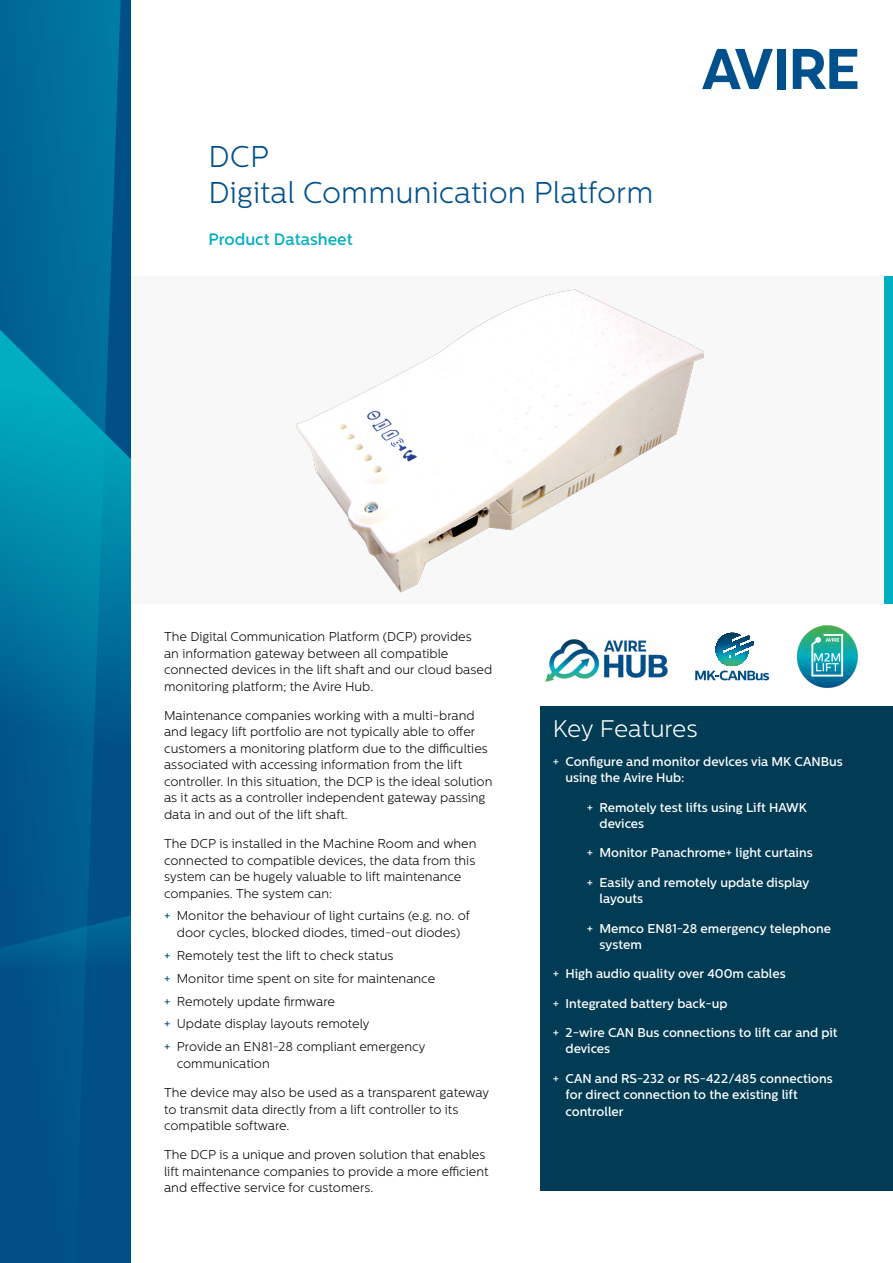
<style>
.page{position:relative;width:893px;height:1263px;background:#fff}
.page>*{position:absolute;margin:0;border:0;box-sizing:border-box;transform-origin:0 0}
.t1{font:300 30px/36px "Centrale Sans";color:#00508c}
.t2{font:300 24px "Centrale Sans";color:#fff}
.t3{font:500 16.5px "Centrale Sans";color:#00adc1}
.t4{font:300 12.75px/16.5px "Centrale Sans";color:#000}
.t5{font:500 12.75px/16.5px "Centrale Sans";color:#fff}
.s1{font-weight:500;color:#00508c}
</style>
<div class="page">
<div style="left:540px;top:706px;width:353px;height:485px;background:#023c54"></div>
<div style="left:52px;top:276px;width:841px;height:328px;background:#f8f8f8"></div>
<div style="left:884px;top:276px;width:9px;height:328px;background:#00adc1"></div>
<img style="left:296px;top:289px;width:408px;height:304px">
<img style="left:545px;top:639px;width:123px;height:44px">
<svg style="left:695px;top:633px;width:74px;height:47px"></svg>
<img style="left:796px;top:625px;width:62px;height:63px">
<svg style="left:702px;top:49px;width:71px;height:40px"></svg>
<div style="left:777px;top:49px;width:9px;height:40px;background:#00508c"></div>
<svg style="left:793px;top:49px;width:64px;height:40px"></svg>
<svg style="left:121px;top:213px;width:10px;height:1050px;background:#005d8e"></svg>
<svg style="left:0;top:0;width:121px;height:1263px;background:#006c98"></svg>
<svg style="left:0;top:630px;width:131px;height:338px;background:#005c8d"></svg>
<h1 class="t1" style="left:208px;top:138px;width:446px">DCP<br>Digital Communication Platform</h1>
<p class="t3" style="left:208px;top:230px;width:146px">Product Datasheet</p>
<p class="t4" style="left:164px;top:628px;width:330px">The Digital Communication Platform (DCP) provides<br>an information gateway between all compatible connected devices in the lift shaft and our cloud based monitoring platform; the Avire Hub.</p>
<p class="t4" style="left:164px;top:707px;width:330px">Maintenance companies working with a multi-brand and legacy lift portfolio are not typically able to offer customers a monitoring platform due to the difficulties associated with accessing information from the lift controller. In this situation, the DCP is the ideal solution as it acts as a controller independent gateway passing data in and out of the lift shaft.</p>
<p class="t4" style="left:164px;top:835px;width:314px">The DCP is installed in the Machine Room and when connected to compatible devices, the data from this system can be hugely valuable to lift maintenance companies. The system can:</p>
<p class="t4" style="left:164px;top:908px;width:307px;text-align:center"><span class="s1">+</span> Monitor the behaviour of light curtains (e.g. no. of door cycles, blocked diodes, timed-out diodes)</p>
<p class="t4" style="left:164px;top:944px;width:273px;line-height:22.8px"><span class="s1">+</span> Remotely test the lift to check status<br><span class="s1">+</span> Monitor time spent on site for maintenance <span class="s1">+</span> Remotely update firmware<br><span class="s1">+</span> Update display layouts remotely<br><span class="s1">+</span> Provide an EN81-28 compliant emergency</p>
<p class="t4" style="left:177px;top:1055px;width:94px">communication</p>
<p class="t4" style="left:164px;top:1084px;width:327px">The device may also be used as a transparent gateway to transmit data directly from a lift controller to its compatible software.</p>
<p class="t4" style="left:164px;top:1146px;width:326px">The DCP is a unique and proven solution that enables lift maintenance companies to provide a more efficient and effective service for customers.</p>
<h2 class="t2" style="left:553px;top:715px;width:146px">Key Features</h2>
<p class="t5" style="left:566px;top:753px;width:279px;text-indent:-13px">+ Configure and monitor devlces via MK CANBus using the Avire Hub:</p>
<p class="t5" style="left:600px;top:799px;width:209px;text-indent:-13px">+ Remotely test lifts using Lift HAWK devices</p>
<p class="t5" style="left:587px;top:845px;width:227px">+ Monitor Panachrome+ light curtains</p>
<p class="t5" style="left:600px;top:874px;width:211px;text-indent:-13px">+ Easily and remotely update display layouts</p>
<p class="t5" style="left:600px;top:920px;width:233px;text-indent:-13px">+ Memco EN81-28 emergency telephone system</p>
<p class="t5" style="left:553px;top:965px;width:234px">+ High audio quality over 400m cables</p>
<p class="t5" style="left:553px;top:995px;width:176px">+ Integrated battery back-up</p>
<p class="t5" style="left:565px;top:1024px;width:274px;text-indent:-13px">+ 2-wire CAN Bus connections to lift car and pit devices</p>
<p class="t5" style="left:565px;top:1070px;width:269px;text-indent:-13px">+ CAN and RS-232 or RS-422/485 connections for direct connection to the existing lift controller</p>
</div>
